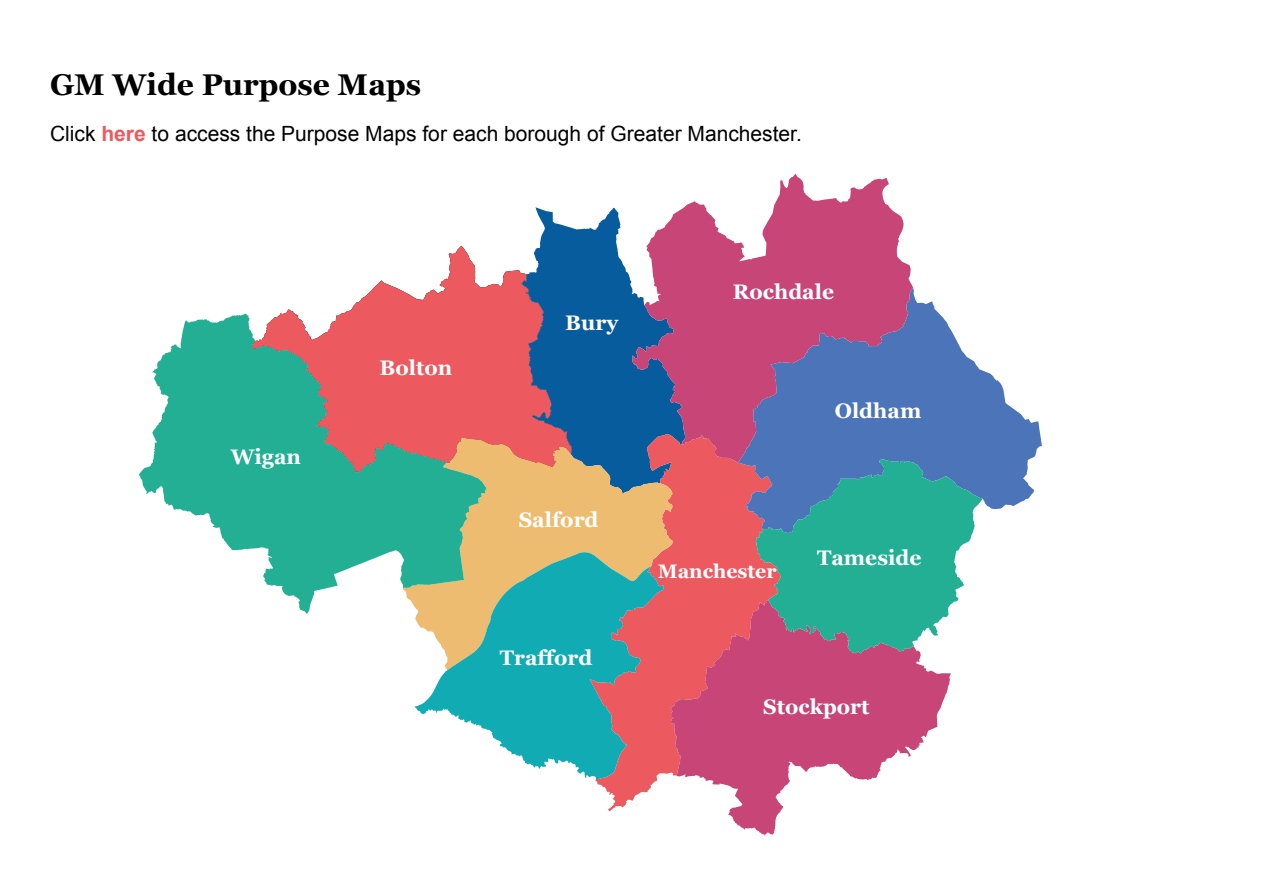
<style>
.page{position:relative;width:1263px;height:893px;background:#fff}
.page>*{position:absolute;margin:0;border:0;box-sizing:border-box;transform-origin:0 0}
.t1{font:700 30px "Georgia";color:#000}
.t2{font:21px "Arial";color:#000}
.t3{font:700 21px "Georgia";color:#fff}
.t4{font:700 19.5px "Georgia";color:#fff}
.s1{font-weight:700;color:#ed595f}
</style>
<div class="page">
<svg style="left:280px;top:246px;width:242px;height:191px"></svg>
<svg style="left:522px;top:207px;width:110px;height:230px;background:#3e6fa2"></svg>
<svg style="left:590px;top:434px;width:166px;height:377px;background:#ec6d73"></svg>
<svg style="left:738px;top:288px;width:304px;height:245px;fill:#4b74b9"></svg>
<svg style="left:632px;top:174px;width:281px;height:289px;fill:#c84577"></svg>
<svg style="left:486px;top:437px;width:187px;height:233px;background:#ca9e74"></svg>
<svg style="left:670px;top:600px;width:281px;height:235px;fill:#c84577"></svg>
<svg style="left:756px;top:459px;width:227px;height:194px;background:#50a4a1"></svg>
<svg style="left:415px;top:552px;width:249px;height:227px;fill:#11abb3"></svg>
<svg style="left:139px;top:314px;width:347px;height:300px"></svg>
<h1 class="t1" style="left:50px;top:73px;width:373px">GM Wide Purpose Maps</h1>
<p class="t2" style="left:50px;top:125px;width:753px">Click <span class="s1">here</span> to access the Purpose Maps for each borough of Greater Manchester.</p>
<p class="t3" style="left:231px;top:448px;width:72px">Wigan</p>
<p class="t3" style="left:380px;top:359px;width:74px">Bolton</p>
<p class="t3" style="left:565px;top:314px;width:54px">Bury</p>
<p class="t3" style="left:519px;top:511px;width:81px">Salford</p>
<p class="t3" style="left:500px;top:649px;width:94px">Trafford</p>
<p class="t3" style="left:733px;top:283px;width:103px">Rochdale</p>
<p class="t3" style="left:835px;top:402px;width:88px">Oldham</p>
<p class="t4" style="left:658px;top:563px;width:120px">Manchester</p>
<p class="t3" style="left:817px;top:549px;width:106px">Tameside</p>
<p class="t3" style="left:763px;top:698px;width:108px">Stockport</p>
</div>
